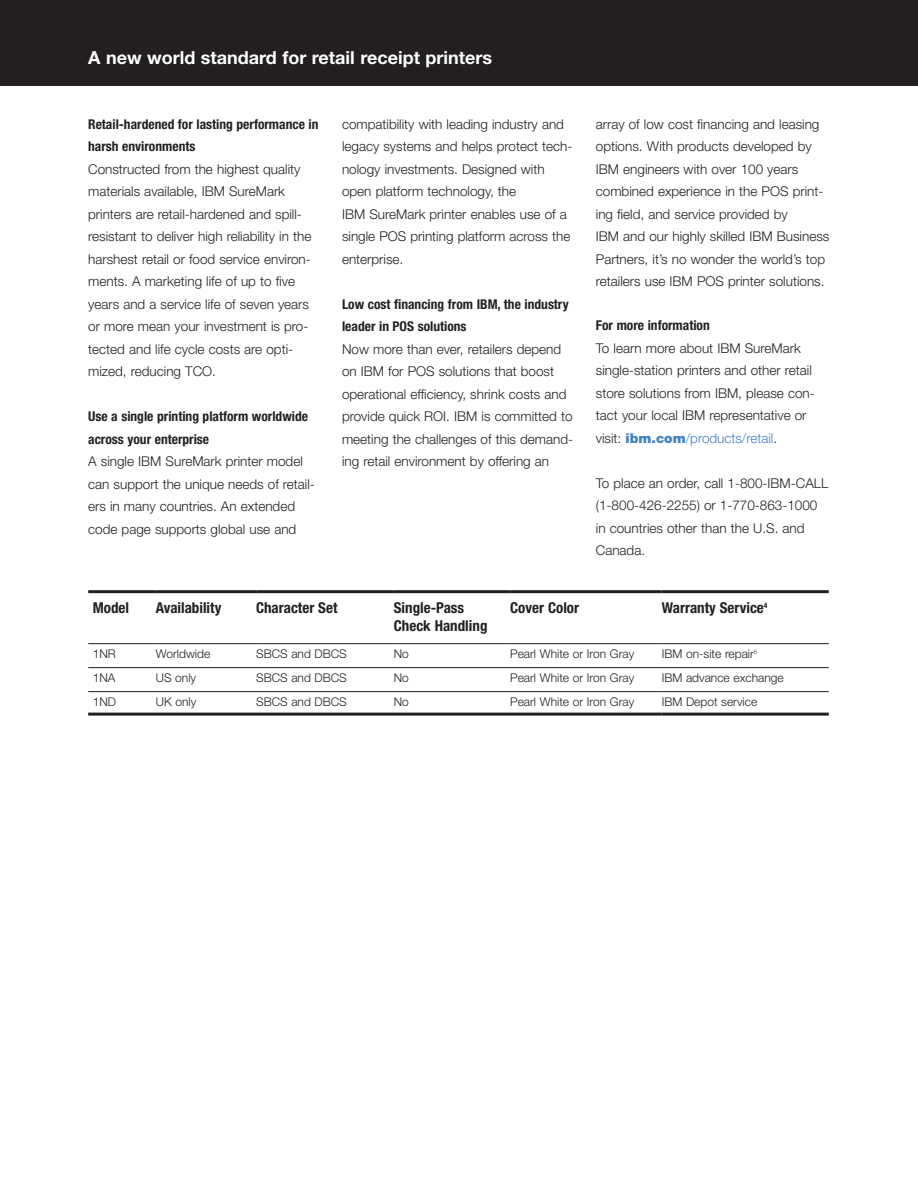
<style>
.page{position:relative;width:918px;height:1188px;background:#fff}
.page>*{position:absolute;margin:0;border:0;box-sizing:border-box;transform-origin:0 0}
.t1{font:700 18px "Helvetica Neue";color:#fff}
.t2{font:700 condensed 15px "Helvetica Neue";color:#231f20}
.t3{font:300 13.5px/22.5px "Helvetica Neue";color:#231f20}
.t4{font:700 condensed 13.5px/22.5px "Helvetica Neue";color:#231f20}
.t5{font:300 12px/24px "Helvetica Neue";color:#231f20}
.s1{font-weight:900;color:#4281c3}
.s2{color:#4281c3}
</style>
<div class="page">
<div style="left:0;top:0;width:918px;height:85px;background:#231f20"></div>
<hr style="left:88px;top:590px;width:68px;height:3px;background:#231f20">
<hr style="left:88px;top:643px;width:68px;height:1px;background:#231f20">
<hr style="left:156px;top:590px;width:100px;height:3px;background:#231f20">
<hr style="left:156px;top:643px;width:100px;height:1px;background:#231f20">
<hr style="left:256px;top:590px;width:138px;height:3px;background:#231f20">
<hr style="left:256px;top:643px;width:138px;height:1px;background:#231f20">
<hr style="left:394px;top:590px;width:116px;height:3px;background:#231f20">
<hr style="left:394px;top:643px;width:116px;height:1px;background:#231f20">
<hr style="left:510px;top:590px;width:152px;height:3px;background:#231f20">
<hr style="left:510px;top:643px;width:152px;height:1px;background:#231f20">
<hr style="left:662px;top:590px;width:167px;height:3px;background:#231f20">
<hr style="left:662px;top:643px;width:167px;height:1px;background:#231f20">
<hr style="left:88px;top:667px;width:741px;height:1px;background:#231f20">
<hr style="left:88px;top:691px;width:574px;height:1px;background:#231f20">
<hr style="left:662px;top:691px;width:167px;height:1px;background:#231f20">
<hr style="left:88px;top:713px;width:574px;height:3px;background:#231f20">
<hr style="left:662px;top:713px;width:167px;height:3px;background:#231f20">
<h1 class="t1" style="left:88px;top:51px;width:405px">A new world standard for retail receipt printers</h1>
<h2 class="t4" style="left:88px;top:114px;width:232px">Retail-hardened for lasting performance in harsh environments</h2>
<p class="t3" style="left:88px;top:159px;width:225px">Constructed from the highest quality materials available, IBM SureMark printers are retail-hardened and spill&shy;resistant to deliver high reliability in the harshest retail or food service environ&shy;ments. A marketing life of up to five years and a service life of seven years or more mean your investment is pro&shy;tected and life cycle costs are opti&shy;mized, reducing TCO.</p>
<h2 class="t4" style="left:88px;top:406px;width:221px">Use a single printing platform worldwide across your enterprise</h2>
<p class="t3" style="left:88px;top:451px;width:228px">A single IBM SureMark printer model can support the unique needs of retail&shy;ers in many countries. An extended code page supports global use and</p>
<p class="t3" style="left:342px;top:114px;width:232px">compatibility with leading industry and legacy systems and helps protect tech&shy;nology investments. Designed with open platform technology, the<br>IBM SureMark printer enables use of a single POS printing platform across the enterprise.</p>
<h2 class="t4" style="left:342px;top:294px;width:228px">Low cost financing from IBM, the industry leader in POS solutions</h2>
<p class="t3" style="left:342px;top:339px;width:233px">Now more than ever, retailers depend on IBM for POS solutions that boost operational efficiency, shrink costs and provide quick ROI. IBM is committed to meeting the challenges of this demand&shy;ing retail environment by offering an</p>
<p class="t3" style="left:596px;top:114px;width:235px">array of low cost financing and leasing options. With products developed by IBM engineers with over 100 years combined experience in the POS print&shy;ing field, and service provided by<br>IBM and our highly skilled IBM Business Partners, it’s no wonder the world’s top retailers use IBM POS printer solutions.</p>
<h2 class="t4" style="left:596px;top:315px;width:115px">For more information</h2>
<p class="t3" style="left:596px;top:338px;width:220px">To learn more about IBM SureMark single-station printers and other retail store solutions from IBM, please con&shy;tact your local IBM representative or visit: <span class="s1">ibm.com</span><span class="s2">/products/retail</span>.</p>
<p class="t3" style="left:596px;top:473px;width:234px">To place an order, call 1-800-IBM-CALL (1-800-426-2255) or 1-770-863-1000 in countries other than the U.S. and<br>Canada.</p>
<p class="t2" style="left:93px;top:602px;width:38px">Model</p>
<p class="t2" style="left:156px;top:602px;width:67px">Availability</p>
<p class="t2" style="left:256px;top:602px;width:83px">Character Set</p>
<p class="t2" style="left:394px;top:602px;width:72px">Single-Pass</p>
<p class="t2" style="left:510px;top:602px;width:71px">Cover Color</p>
<p class="t2" style="left:662px;top:602px;width:107px">Warranty Service<sup>4</sup></p>
<p class="t5" style="left:93px;top:643px;width:25px">1NR</p>
<p class="t5" style="left:156px;top:643px;width:56px">Worldwide</p>
<p class="t5" style="left:256px;top:643px;width:92px">SBCS and DBCS</p>
<p class="t2" style="left:394px;top:620px;width:95px">Check Handling</p>
<p class="t5" style="left:394px;top:643px;width:17px">No</p>
<p class="t5" style="left:510px;top:643px;width:126px">Pearl White or Iron Gray</p>
<p class="t5" style="left:662px;top:643px;width:97px">IBM on-site repair<sup>5</sup></p>
<p class="t5" style="left:93px;top:667px;width:25px">1NA<br>1ND</p>
<p class="t5" style="left:156px;top:667px;width:42px">US only<br>UK only</p>
<p class="t5" style="left:256px;top:667px;width:92px">SBCS and DBCS<br>SBCS and DBCS</p>
<p class="t5" style="left:394px;top:667px;width:17px">No<br>No</p>
<p class="t5" style="left:510px;top:667px;width:126px">Pearl White or Iron Gray<br>Pearl White or Iron Gray</p>
<p class="t5" style="left:662px;top:667px;width:124px">IBM advance exchange<br>IBM Depot service</p>
</div>
